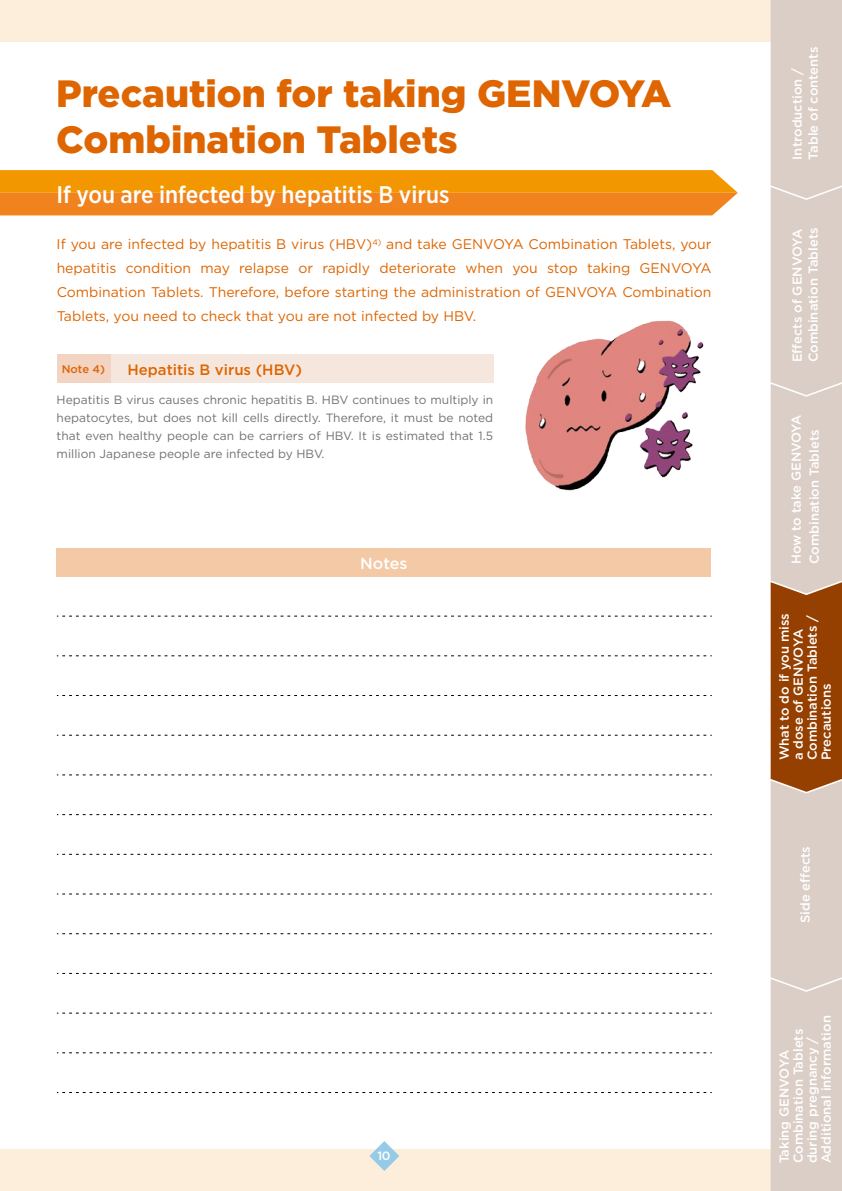
<style>
.page{position:relative;width:842px;height:1191px;background:#fff}
.page>*{position:absolute;margin:0;border:0;box-sizing:border-box;transform-origin:0 0}
.t1{font:900 38px/46px "Gotham";color:#de6500}
.t2{font:500 24px "Gotham Narrow";color:#fff}
.t3{font:500 16px "Gotham";color:#fff}
.t4{font:500 15px "Gotham";color:#de6500}
.t5{font:14px/24px "Gotham";color:#de6500;text-align:justify}
.t6{font:500 13px/14px "Gotham";color:#fff}
.t7{font:12px/18px "Gotham";color:#727171;text-align:justify}
.t8{font:500 12px "Gotham";color:#fff}
.t9{font:500 11.2px "Gotham";color:#de6500}
</style>
<div class="page">
<div style="left:0;top:0;width:771px;height:42px;background:#fdeddb"></div>
<div style="left:0;top:1149px;width:771px;height:42px;background:#fdeddb"></div>
<svg style="left:771px;top:0;width:71px;height:1191px;background:#cfb6a5"></svg>
<svg style="left:369px;top:1141px;width:30px;height:30px"></svg>
<svg style="left:0;top:170px;width:738px;height:45px;background:#f18f14"></svg>
<img style="left:525px;top:320px;width:179px;height:171px">
<div style="left:56px;top:548px;width:655px;height:28px;background:#f3c9a6"></div>
<svg style="left:57px;top:616px;width:655px;height:1px"></svg>
<svg style="left:57px;top:655px;width:655px;height:1px"></svg>
<svg style="left:57px;top:695px;width:655px;height:1px"></svg>
<svg style="left:57px;top:735px;width:655px;height:1px"></svg>
<svg style="left:57px;top:774px;width:655px;height:1px"></svg>
<svg style="left:57px;top:814px;width:655px;height:1px"></svg>
<svg style="left:57px;top:854px;width:655px;height:1px"></svg>
<svg style="left:57px;top:893px;width:655px;height:1px"></svg>
<svg style="left:57px;top:933px;width:655px;height:1px"></svg>
<svg style="left:57px;top:973px;width:655px;height:1px"></svg>
<svg style="left:57px;top:1012px;width:655px;height:1px"></svg>
<svg style="left:57px;top:1052px;width:655px;height:1px"></svg>
<svg style="left:57px;top:1092px;width:655px;height:1px"></svg>
<div style="left:68px;top:354px;width:425px;height:29px;background:#f6e7de"></div>
<div style="left:57px;top:354px;width:53px;height:29px;background:#f3d3c2"></div>
<h1 class="t1" style="left:56px;top:70px;width:617px">Precaution for taking GENVOYA<br>Combination Tablets</h1>
<h2 class="t2" style="left:56px;top:179px;width:395px">If you are infected by hepatitis B virus</h2>
<p class="t5" style="left:57px;top:232px;width:656px">If you are infected by hepatitis B virus (HBV)<sup>4)</sup> and take GENVOYA Combination Tablets, your hepatitis condition may relapse or rapidly deteriorate when you stop taking GENVOYA Combination Tablets. Therefore, before starting the administration of GENVOYA Combination Tablets, you need to check that you are not infected by HBV.</p>
<p class="t9" style="left:62px;top:362px;width:45px">Note 4)</p>
<p class="t4" style="left:127px;top:359px;width:176px">Hepatitis B virus (HBV)</p>
<p class="t7" style="left:57px;top:391px;width:438px">Hepatitis B virus causes chronic hepatitis B. HBV continues to multiply in hepatocytes, but does not kill cells directly. Therefore, it must be noted that even healthy people can be carriers of HBV. It is estimated that 1.5 million Japanese people are infected by HBV.</p>
<p class="t3" style="left:360px;top:553px;width:49px">Notes</p>
<p class="t8" style="left:377px;top:1148px;width:15px">10</p>
<p class="t6" style="left:789px;top:160px;width:114px;line-height:16px;rotate:-90deg">Introduction /<br>Table of contents</p>
<p class="t6" style="left:789px;top:362px;width:136px;line-height:16px;rotate:-90deg">E ects of GENVOYA<br>Combination Tablets</p>
<p class="t6" style="left:787px;top:564px;width:151px;line-height:18px;rotate:-90deg">How to take GENVOYA<br>Combination Tablets</p>
<p class="t6" style="left:777px;top:760px;width:149px;rotate:-90deg">What to do if you miss a dose of GENVOYA<br>Combination Tablets /<br>Precautions</p>
<p class="t6" style="left:798px;top:923px;width:79px;rotate:-90deg">Side e ects</p>
<p class="t6" style="left:777px;top:1163px;width:150px;rotate:-90deg">Taking GENVOYA<br>Combination Tablets during pregnancy /<br>Additional information</p>
</div>
